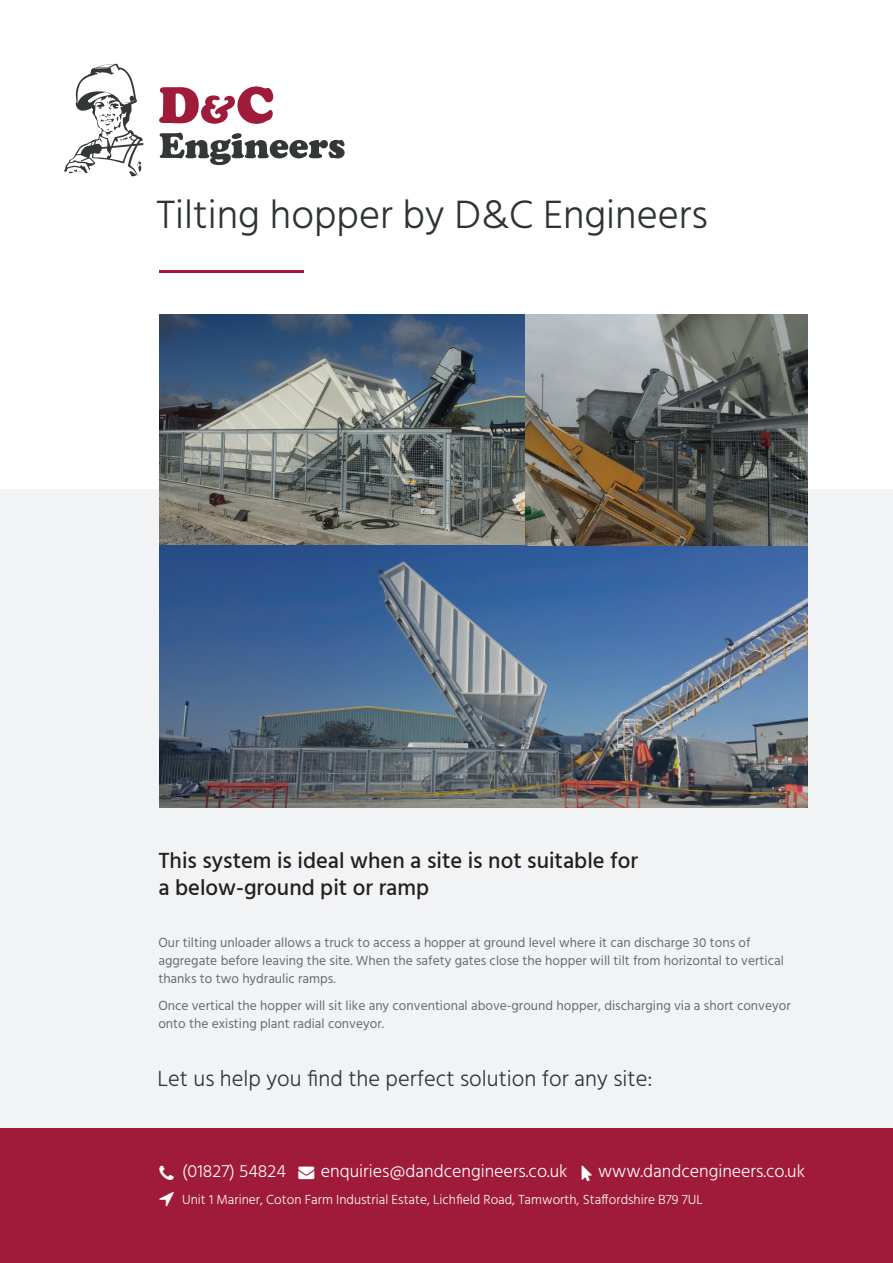
<style>
.page{position:relative;width:893px;height:1263px;background:#fff}
.page>*{position:absolute;margin:0;border:0;box-sizing:border-box;transform-origin:0 0}
.t1{font:300 40.5px "Hind";color:#2e3335}
.t2{font:500 22.5px/27px "Hind";color:#231f20}
.t3{font:300 22.5px "Hind";color:#2e3335}
.t4{font:300 18px "Hind";color:#fff}
.t5{font:13.5px/18px "Hind";color:#686c6d}
.t6{font:300 13.5px "Hind";color:#fff}
</style>
<div class="page">
<div style="left:0;top:490px;width:893px;height:639px;background:#f2f3f4"></div>
<div style="left:0;top:1129px;width:893px;height:134px;background:#a01a3a"></div>
<svg style="left:64px;top:64px;width:80px;height:112px"></svg>
<svg style="left:160px;top:133px;width:185px;height:32px"></svg>
<svg style="left:159px;top:86px;width:114px;height:38px"></svg>
<hr style="left:159px;top:270px;width:145px;height:2px;background:#a01a3a">
<img style="left:159px;top:315px;width:366px;height:230px">
<img style="left:159px;top:545px;width:649px;height:263px">
<svg style="left:525px;top:315px;width:283px;height:230px"></svg>
<h1 class="t1" style="left:156px;top:187px;width:553px">Tilting hopper by D&amp;C Engineers</h1>
<h2 class="t2" style="left:158px;top:848px;width:481px">This system is ideal when a site is not suitable for a below-ground pit or ramp</h2>
<p class="t5" style="left:158px;top:934px;width:627px">Our tilting unloader allows a truck to access a hopper at ground level where it can discharge 30 tons of aggregate before leaving the site. When the safety gates close the hopper will tilt from horizontal to vertical thanks to two hydraulic ramps.</p>
<p class="t5" style="left:158px;top:997px;width:634px">Once vertical the hopper will sit like any conventional above-ground hopper, discharging via a short conveyor onto the existing plant radial conveyor.</p>
<h2 class="t3" style="left:158px;top:1064px;width:496px">Let us help you find the perfect solution for any site:</h2>
<h3 class="t4" style="left:182px;top:1159px;width:105px">(01827) 54824</h3>
<h3 class="t4" style="left:321px;top:1159px;width:248px">enquiries@dandcengineers.co.uk</h3>
<h3 class="t4" style="left:598px;top:1159px;width:209px">www.dandcengineers.co.uk</h3>
<p class="t6" style="left:182px;top:1190px;width:522px">Unit 1 Mariner, Coton Farm Industrial Estate, Lichfield Road, Tamworth, Staffordshire B79 7UL</p>
</div>
